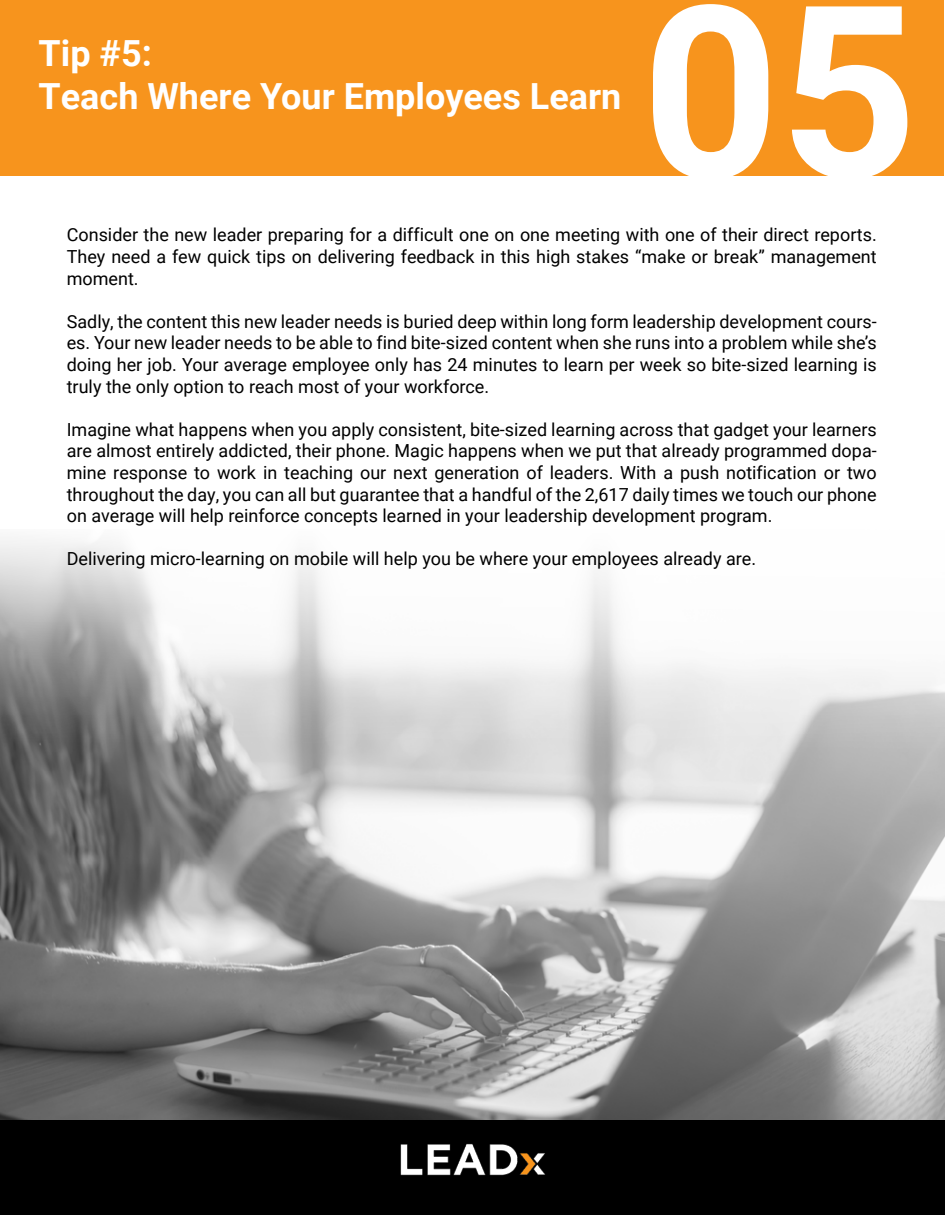
<style>
.page{position:relative;width:945px;height:1215px;background:#fff}
.page>*{position:absolute;margin:0;border:0;box-sizing:border-box;transform-origin:0 0}
.t1{font:700 240px "Roboto";color:#fff}
.t2{font:700 36px/43.2px "Roboto";color:#fff}
.t3{font:18px/21.6px "Roboto";color:#000;text-align:justify}
</style>
<div class="page">
<img style="left:0;top:540px;width:945px;height:580px">
<div style="left:0;top:1120px;width:945px;height:95px;background:#000"></div>
<img style="left:400px;top:1143px;width:145px;height:33px">
<div style="left:0;top:0;width:944px;height:176px;background:#f7941d"></div>
<h2 class="t2" style="left:39px;top:30px;width:584px">Tip #5:<br>Teach Where Your Employees Learn</h2>
<h1 class="t1" style="left:642px;top:-76px;width:277px">05</h1>
<p class="t3" style="left:67px;top:223px;width:812px">Consider the new leader preparing for a difficult one on one meeting with one of their direct reports.<br>They need a few quick tips on delivering feedback in this high stakes “make or break” management moment.</p>
<p class="t3" style="left:67px;top:310px;width:812px">Sadly, the content this new leader needs is buried deep within long form leadership development cours&shy;es. Your new leader needs to be able to find bite-sized content when she runs into a problem while she’s doing her job. Your average employee only has 24 minutes to learn per week so bite-sized learning is truly the only option to reach most of your workforce.</p>
<p class="t3" style="left:67px;top:418px;width:812px">Imagine what happens when you apply consistent, bite-sized learning across that gadget your learners are almost entirely addicted, their phone. Magic happens when we put that already programmed dopa&shy;mine response to work in teaching our next generation of leaders. With a push notification or two throughout the day, you can all but guarantee that a handful of the 2,617 daily times we touch our phone on average will help reinforce concepts learned in your leadership development program.</p>
<p class="t3" style="left:67px;top:547px;width:691px">Delivering micro-learning on mobile will help you be where your employees already are.</p>
</div>
